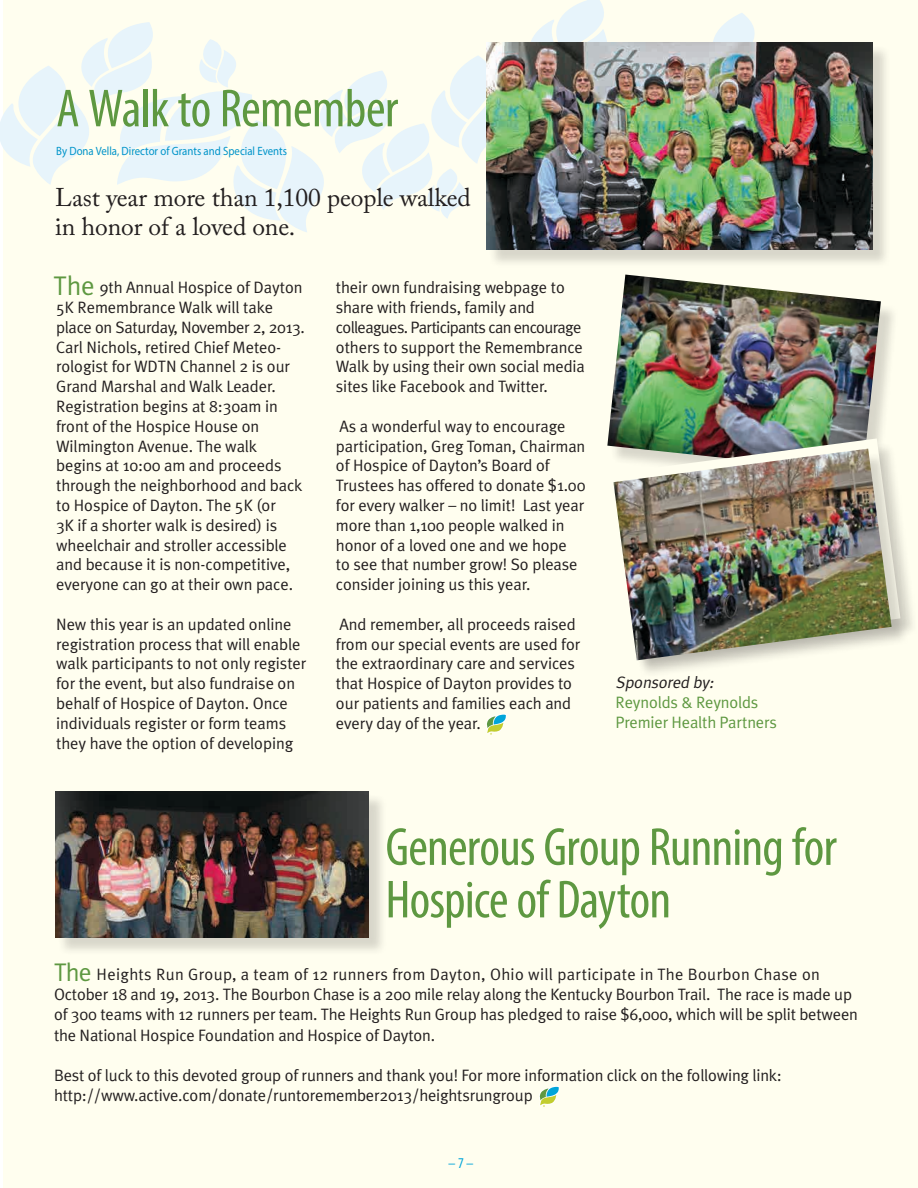
<style>
.page{position:relative;width:918px;height:1188px;background:#fff}
.page>*{position:absolute;margin:0;border:0;box-sizing:border-box;transform-origin:0 0}
.t1{font:condensed 54px/52.5px "Myriad Pro";letter-spacing:-.015em;color:#5e9841}
.t2{font:27px "Meta Plus Normal";color:#5e9841}
.t3{font:25.5px/28.5px "Adobe Caslon Pro";letter-spacing:-.005em;color:#231f20}
.t4{font:25.5px "Meta Plus Normal";color:#5e9841}
.t5{font:16.5px/19.8px "Meta Plus Normal";letter-spacing:-.005em;color:#231f20}
.t6{font:16.5px/20.2px "Meta Plus Normal";letter-spacing:-.01em;color:#5e9841}
.t7{font:italic 16.5px "Meta Plus Normal";color:#231f20}
.t8{font:condensed 15px "Myriad Pro";color:#00a5d9}
.t9{font:12px "Myriad Pro";color:#0094c9;scale:.9 1}
</style>
<div class="page">
<div style="left:3px;top:0;width:915px;height:1188px;background:#fffeef"></div>
<svg style="left:0;top:0;width:755px;height:232px"></svg>
<div style="left:610px;top:277px;width:289px;height:214px;background:#231f20;opacity:.18"></div>
<img style="left:607px;top:275px;width:274px;height:197px">
<div style="left:488px;top:44px;width:404px;height:224px;background:#231f20;opacity:.18"></div>
<img style="left:486px;top:42px;width:387px;height:208px">
<div style="left:57px;top:794px;width:330px;height:163px;background:#231f20;opacity:.18"></div>
<img style="left:55px;top:791px;width:313px;height:147px">
<svg style="left:539px;top:1086px;width:21px;height:21px"></svg>
<svg style="left:486px;top:714px;width:21px;height:21px"></svg>
<img style="left:611px;top:438px;width:288px;height:53px">
<div style="left:616px;top:451px;width:294px;height:228px;background:#231f20;opacity:.18"></div>
<img style="left:613px;top:449px;width:279px;height:211px">
<h1 class="t1" style="left:56px;top:82px;width:344px">A Walk to Remember</h1>
<p class="t9" style="left:56px;top:143px;width:258px">By Dona Vella, Director of Grants and Special Events</p>
<h3 class="t3" style="left:55px;top:183px;width:417px">Last year more than 1,100 people walked in honor of a loved one.</h3>
<h2 class="t2" style="left:54px;top:270px;width:43px">The</h2>
<p class="t5" style="left:56px;top:277px;width:250px;text-indent:44px">9th Annual Hospice of Dayton<br>5K Remembrance Walk will take place on Saturday, November 2, 2013.<br>Carl Nichols, retired Chief Meteo&shy;rologist for WDTN Channel 2 is our<br>Grand Marshal and Walk Leader.<br>Registration begins at 8:30am in front of the Hospice House on<br>Wilmington Avenue. The walk begins at 10:00 am and proceeds through the neighborhood and back to Hospice of Dayton. The 5K (or<br>3K if a shorter walk is desired) is wheelchair and stroller accessible and because it is non-competitive, everyone can go at their own pace.</p>
<p class="t5" style="left:56px;top:614px;width:252px">New this year is an updated online registration process that will enable walk participants to not only register for the event, but also fundraise on behalf of Hospice of Dayton. Once individuals register or form teams they have the option of developing</p>
<p class="t5" style="left:336px;top:277px;width:250px">their own fundraising webpage to share with friends, family and colleagues. Participants can encourage others to support the Remembrance Walk by using their own social media sites like Facebook and Twitter.</p>
<p class="t5" style="left:336px;top:416px;width:251px">As a wonderful way to encourage participation, Greg Toman, Chairman of Hospice of Dayton’s Board of Trustees has offered to donate $1.00 for every walker – no limit! Last year more than 1,100 people walked in honor of a loved one and we hope<br>to see that number grow! So please consider joining us this year.</p>
<p class="t5" style="left:336px;top:614px;width:246px">And remember, all proceeds raised from our special events are used for the extraordinary care and services that Hospice of Dayton provides to our patients and families each and every day of the year.</p>
<p class="t7" style="left:616px;top:673px;width:103px">Sponsored by:</p>
<p class="t6" style="left:616px;top:692px;width:163px">Reynolds &amp; Reynolds<br>Premier Health Partners</p>
<h1 class="t1" style="left:385px;top:820px;width:453px">Generous Group Running for<br>Hospice of Dayton</h1>
<h3 class="t4" style="left:54px;top:957px;width:39px">The</h3>
<p class="t5" style="left:54px;top:964px;width:806px;line-height:20.2px;text-indent:43px">Heights Run Group, a team of 12 runners from Dayton, Ohio will participate in The Bourbon Chase on October 18 and 19, 2013. The Bourbon Chase is a 200 mile relay along the Kentucky Bourbon Trail. The race is made up of 300 teams with 12 runners per team. The Heights Run Group has pledged to raise $6,000, which will be split between the National Hospice Foundation and Hospice of Dayton.</p>
<p class="t5" style="left:54px;top:1065px;width:729px;line-height:20.2px">Best of luck to this devoted group of runners and thank you! For more information click on the following link: http://www.active.com/donate/runtoremember2013/heightsrungroup</p>
<p class="t8" style="left:448px;top:1154px;width:27px">– 7 –</p>
</div>
